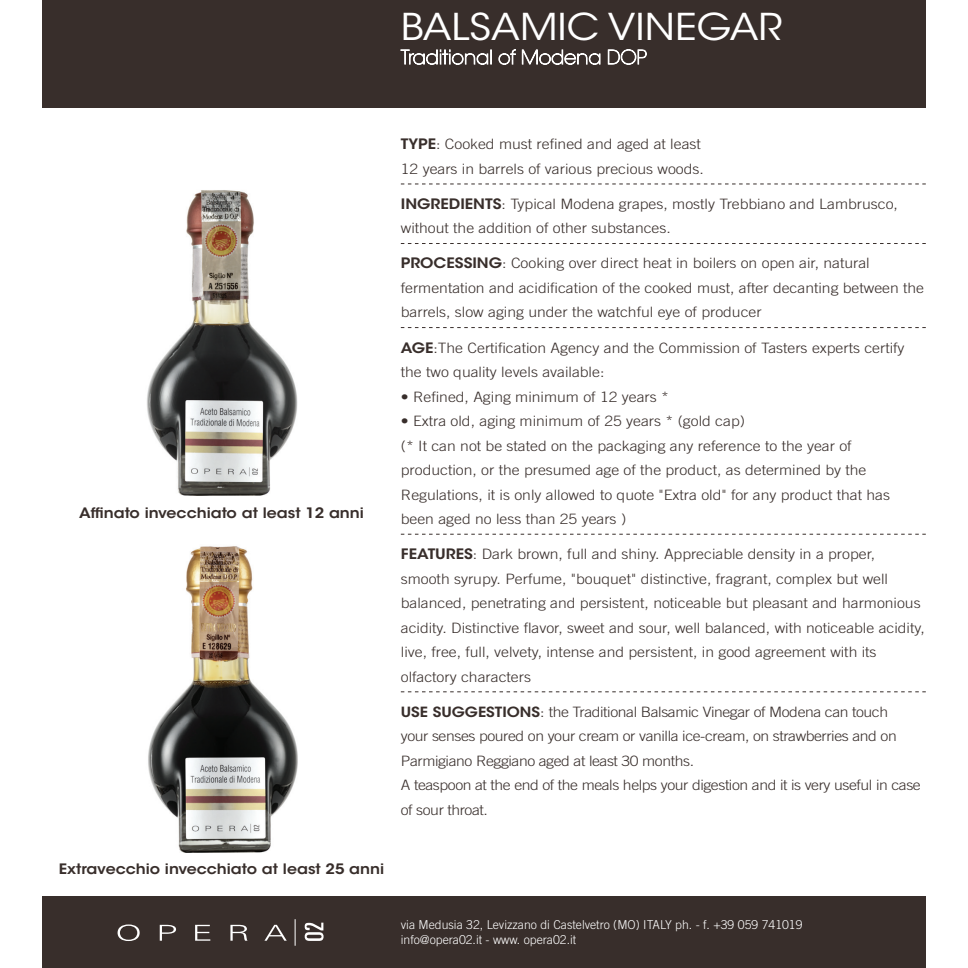
<style>
.page{position:relative;width:968px;height:968px;background:#fff}
.page>*{position:absolute;margin:0;border:0;box-sizing:border-box;transform-origin:0 0}
.t1{font:36.75px "ITC Avant Garde Std";color:#fff;scale:1.1 1}
.t2{font:300 14.35px/24.5px "Trade Gothic LT Std";color:#382e2b;scale:1.1 1}
.t3{font:300 14.35px/24.5px "Trade Gothic LT Std";letter-spacing:-.025em;color:#382e2b;scale:1.1 1}
.t4{font:600 14.35px "ITC Avant Garde Std";color:#382e2b;scale:1.1 1}
.t5{font:300 12.25px/15.8px "Trade Gothic LT Std";color:#fff}
.s1{font-family:"ITC Avant Garde Std";font-weight:600}
.s2{font-family:"ITC Avant Garde Std";font-weight:600;font-size:14px}
</style>
<div class="page">
<div style="left:42px;top:0;width:883px;height:108px;background:#382e2b"></div>
<svg style="left:400px;top:49px;width:91px;height:16px"></svg>
<svg style="left:498px;top:49px;width:102px;height:16px"></svg>
<svg style="left:607px;top:49px;width:39px;height:16px"></svg>
<svg style="left:401px;top:183px;width:524px;height:1px"></svg>
<svg style="left:401px;top:243px;width:524px;height:1px"></svg>
<svg style="left:401px;top:327px;width:524px;height:1px"></svg>
<svg style="left:401px;top:533px;width:524px;height:1px"></svg>
<svg style="left:401px;top:691px;width:524px;height:1px"></svg>
<img style="left:147px;top:190px;width:151px;height:305px">
<img style="left:148px;top:546px;width:150px;height:306px">
<div style="left:42px;top:896px;width:883px;height:71px;background:#382e2b"></div>
<svg style="left:117px;top:924px;width:23px;height:16px"></svg>
<svg style="left:160px;top:924px;width:16px;height:16px"></svg>
<svg style="left:195px;top:924px;width:15px;height:16px"></svg>
<svg style="left:230px;top:924px;width:17px;height:16px"></svg>
<svg style="left:265px;top:924px;width:22px;height:16px"></svg>
<svg style="left:295px;top:919px;width:1px;height:26px"></svg>
<svg style="left:304px;top:922px;width:19px;height:18px"></svg>
<h1 class="t1" style="left:401px;top:4px;width:348px">BALSAMIC VINEGAR</h1>
<p class="t4" style="left:79px;top:504px;width:260px">Affinato invecchiato at least 12 anni</p>
<p class="t2" style="left:401px;top:132px;width:277px"><span class="s1">TYPE</span>: Cooked must refined and aged at least<br>12 years in barrels of various precious woods.</p>
<p class="t2" style="left:401px;top:191px;width:453px"><span class="s1">INGREDIENTS</span>: Typical Modena grapes, mostly Trebbiano and Lambrusco, without the addition of other substances.</p>
<p class="t2" style="left:401px;top:251px;width:477px"><span class="s1">PROCESSING</span>: Cooking over direct heat in boilers on open air, natural fermentation and acidification of the cooked must, after decanting between the barrels, slow aging under the watchful eye of producer</p>
<p class="t2" style="left:401px;top:335px;width:459px"><span class="s1">AGE</span>:The Certification Agency and the Commission of Tasters experts certify the two quality levels available:</p>
<p class="t2" style="left:401px;top:384px;width:245px">• Refined, Aging minimum of 12 years *</p>
<p class="t2" style="left:401px;top:408px;width:446px">• Extra old, aging minimum of 25 years * (gold cap)<br>(* It can not be stated on the packaging any reference to the year of production, or the presumed age of the product, as determined by the Regulations, it is only allowed to quote "Extra old" for any product that has been aged no less than 25 years )</p>
<p class="t2" style="left:401px;top:541px;width:477px"><span class="s1">FEATURES</span>: Dark brown, full and shiny. Appreciable density in a proper, smooth syrupy. Perfume, "bouquet" distinctive, fragrant, complex but well balanced, penetrating and persistent, noticeable but pleasant and harmonious acidity. Distinctive flavor, sweet and sour, well balanced, with noticeable acidity, live, free, full, velvety, intense and persistent, in good agreement with its olfactory characters</p>
<p class="t3" style="left:401px;top:699px;width:474px"><span class="s2">USE SUGGESTIONS</span>: the Traditional Balsamic Vinegar of Modena can touch<br>your senses poured on your cream or vanilla ice-cream, on strawberries and on Parmigiano Reggiano aged at least 30 months.<br>A teaspoon at the end of the meals helps your digestion and it is very useful in case of sour throat.</p>
<p class="t4" style="left:59px;top:859px;width:297px">Extravecchio invecchiato at least 25 anni</p>
<p class="t5" style="left:401px;top:916px;width:403px">via Medusia 32, Levizzano di Castelvetro (MO) ITALY ph. - f. +39 059 741019 info@opera02.it - www. opera02.it</p>
</div>
